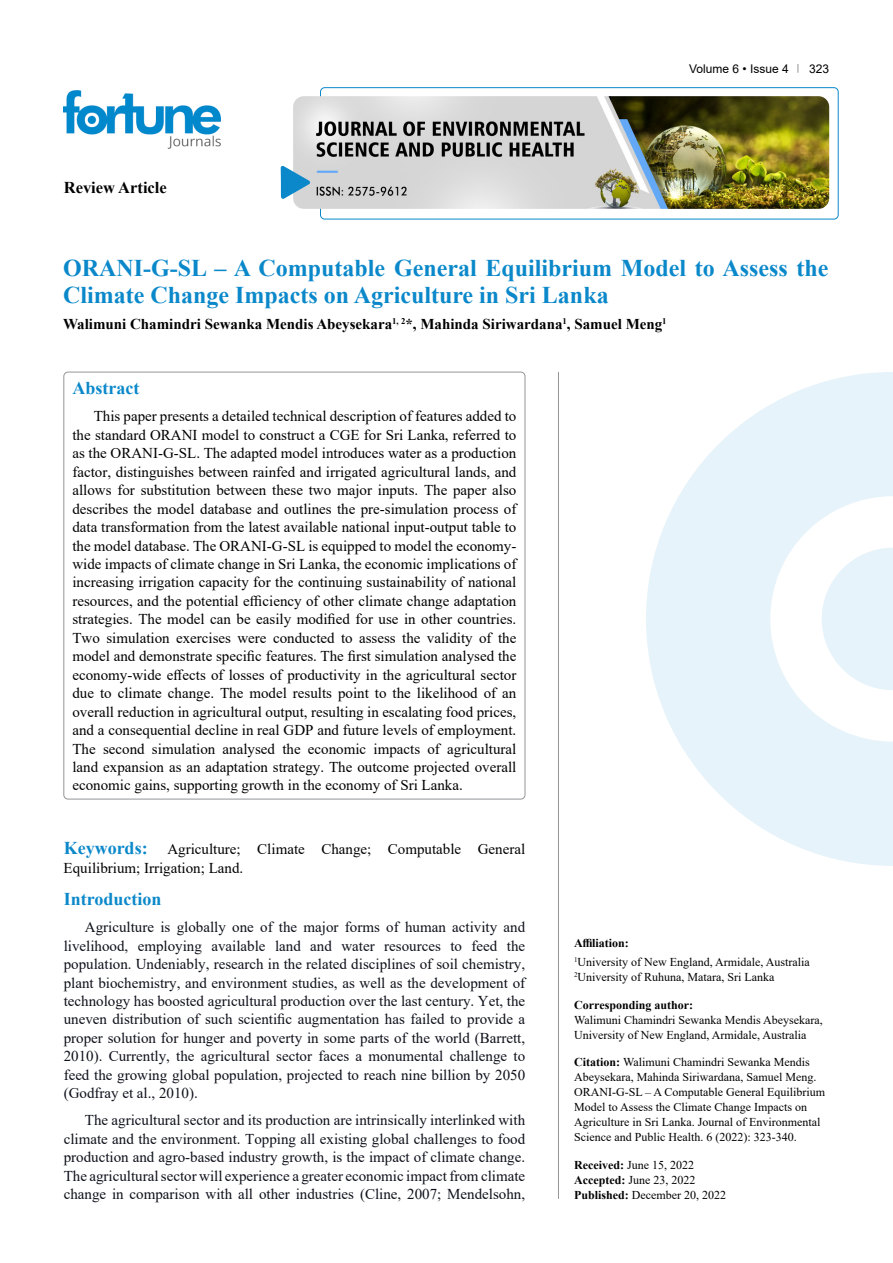
<style>
.page{position:relative;width:893px;height:1263px;background:#fff}
.page>*{position:absolute;margin:0;border:0;box-sizing:border-box;transform-origin:0 0}
.t1{font:700 24px/27px "Times New Roman";color:#0a88ca}
.t2{font:700 18px "Times New Roman";color:#0a88ca}
.t3{font:700 16.5px "Times New Roman";color:#000}
.t4{font:15px/18.5px "Times New Roman";color:#000;text-align:justify}
.t5{font:15px/18.5px "Times New Roman";color:#0e101a;text-align:justify}
.t6{font:700 15px "Times New Roman";color:#000}
.t7{font:12px/15px "Times New Roman";color:#000}
.t8{font:700 12px "Times New Roman";color:#000}
.t9{font:12px "Arial";color:#000}
.s1{font-weight:700;font-size:18px;color:#0a88ca}
.s2{font-weight:700}
</style>
<div class="page">
<div style="left:320px;top:87px;width:518px;height:132px;border:1px solid #0a88ca;border-radius:4px"></div>
<img style="left:64px;top:90px;width:157px;height:59px">
<img style="left:293px;top:96px;width:536px;height:113px">
<svg style="left:281px;top:166px;width:29px;height:33px"></svg>
<svg style="left:646px;top:372px;width:247px;height:494px;fill:#e6f3fa"></svg>
<svg style="left:822px;top:548px;width:71px;height:142px"></svg>
<hr style="left:558px;top:372px;width:1px;height:827px;background:#939598">
<p class="t3" style="left:64px;top:175px;width:105px">Review Article</p>
<p class="t9" style="left:689px;top:60px;width:101px">Volume 6 • Issue 4</p>
<p class="t9" style="left:809px;top:60px;width:22px">323</p>
<h1 class="t1" style="left:63px;top:254px;width:767px">ORANI-G-SL – A Computable General Equilibrium Model to Assess the<br>Climate Change Impacts on Agriculture in Sri Lanka</h1>
<p class="t6" style="left:63px;top:314px;width:605px">Walimuni Chamindri Sewanka Mendis Abeysekara<sup>1,</sup> <sup>2</sup>*, Mahinda Siriwardana<sup>1</sup>, Samuel Meng<sup>1</sup></p>
<p class="t2" style="left:72px;top:375px;width:68px">Abstract</p>
<p class="t4" style="left:72px;top:407px;width:445px;text-indent:21px">This paper presents a detailed technical description of features added to the standard ORANI model to construct a CGE for Sri Lanka, referred to as the ORANI-G-SL. The adapted model introduces water as a production factor, distinguishes between rainfed and irrigated agricultural lands, and allows for substitution between these two major inputs. The paper also describes the model database and outlines the pre-simulation process of data transformation from the latest available national input-output table to the model database. The ORANI-G-SL is equipped to model the economy&shy;wide impacts of climate change in Sri Lanka, the economic implications of increasing irrigation capacity for the continuing sustainability of national resources, and the potential efficiency of other climate change adaptation strategies. The model can be easily modified for use in other countries.<br>Two simulation exercises were conducted to assess the validity of the model and demonstrate specific features. The first simulation analysed the economy-wide effects of losses of productivity in the agricultural sector due to climate change. The model results point to the likelihood of an overall reduction in agricultural output, resulting in escalating food prices, and a consequential decline in real GDP and future levels of employment.<br>The second simulation analysed the economic impacts of agricultural land expansion as an adaptation strategy. The outcome projected overall economic gains, supporting growth in the economy of Sri Lanka.</p>
<p class="t4" style="left:64px;top:839px;width:463px"><span class="s1">Keywords:</span> Agriculture; Climate Change; Computable General<br>Equilibrium; Irrigation; Land.</p>
<p class="t2" style="left:64px;top:886px;width:99px">Introduction</p>
<p class="t5" style="left:64px;top:917px;width:463px;text-indent:21px">Agriculture is globally one of the major forms of human activity and livelihood, employing available land and water resources to feed the population. Undeniably, research in the related disciplines of soil chemistry, plant biochemistry, and environment studies, as well as the development of technology has boosted agricultural production over the last century. Yet, the uneven distribution of such scientific augmentation has failed to provide a proper solution for hunger and poverty in some parts of the world (Barrett, 2010). Currently, the agricultural sector faces a monumental challenge to feed the growing global population, projected to reach nine billion by 2050 (Godfray et al., 2010).</p>
<p class="t5" style="left:64px;top:1110px;width:463px;text-indent:21px">The agricultural sector and its production are intrinsically interlinked with climate and the environment. Topping all existing global challenges to food production and agro-based industry growth, is the impact of climate change.<br>The agricultural sector will experience a greater economic impact from climate change in comparison with all other industries (Cline, 2007; Mendelsohn,</p>
<p class="t7" style="left:574px;top:933px;width:237px;line-height:19.2px"><span class="s2">Affiliation:<br></span><sup>1</sup>University of New England, Armidale, Australia</p>
<p class="t7" style="left:574px;top:969px;width:202px"><sup>2</sup>University of Ruhuna, Matara, Sri Lanka</p>
<p class="t8" style="left:574px;top:996px;width:121px">Corresponding author:</p>
<p class="t7" style="left:574px;top:1012px;width:250px">Walimuni Chamindri Sewanka Mendis Abeysekara,<br>University of New England, Armidale, Australia</p>
<p class="t7" style="left:574px;top:1054px;width:253px"><span class="s2">Citation:</span> Walimuni Chamindri Sewanka Mendis Abeysekara, Mahinda Siriwardana, Samuel Meng.<br>ORANI-G-SL – A Computable General Equilibrium Model to Assess the Climate Change Impacts on Agriculture in Sri Lanka. Journal of Environmental Science and Public Health. 6 (2022): 323-340.</p>
<p class="t7" style="left:574px;top:1157px;width:153px"><span class="s2">Received:</span> June 15, 2022<br><span class="s2">Accepted:</span> June 23, 2022<br><span class="s2">Published:</span> December 20, 2022</p>
</div>
